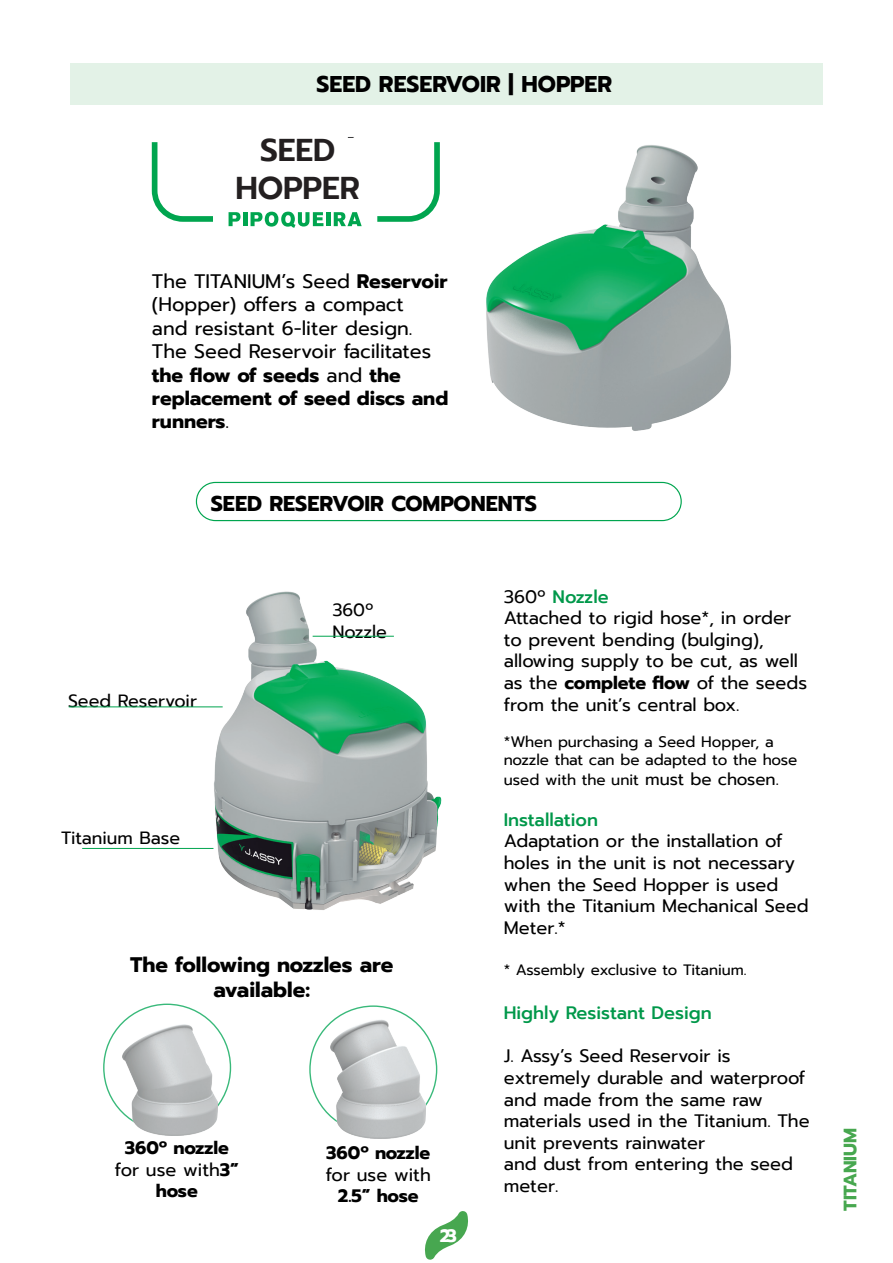
<style>
.page{position:relative;width:893px;height:1263px;background:#fff}
.page>*{position:absolute;margin:0;border:0;box-sizing:border-box;transform-origin:0 0}
.t1{font:600 31.5px "Prompt";color:#231f20}
.t2{font:700 22.8px "Prompt";color:#000}
.t3{font:700 21.45px "Prompt";color:#000}
.t4{font:700 21px/25.2px "Prompt";color:#000;text-align:center}
.t5{font:19.5px/23.4px "Prompt";color:#000}
.t6{font:18px/21.6px "Prompt";color:#000}
.t7{font:500 18px "Prompt";color:#00984a}
.t8{font:700 18px/21.6px "Prompt";color:#000;text-align:center}
.t9{font:700 18px "Prompt";color:#47a74f}
.t10{font:700 18px "Prompt";color:#fff}
.t11{font:17.7px/21.3px "Prompt";color:#000}
.t12{font:15.15px/18.1px "Prompt";color:#000}
.t13{font:15px "Prompt";color:#000}
.s1{font-weight:700}
.s2{font-weight:400}
.s3{font-weight:400;color:#000}
.s4{font-size:16.8px}
</style>
<div class="page">
<svg style="left:425px;top:1211px;width:43px;height:49px"></svg>
<div style="left:70px;top:63px;width:753px;height:42px;background:#e3f2e7"></div>
<svg style="left:152px;top:137px;width:288px;height:91px"></svg>
<img style="left:486px;top:145px;width:245px;height:286px">
<div style="left:196px;top:482px;width:486px;height:39px;border:1px solid #00a54f;border-radius:19px"></div>
<img style="left:201px;top:591px;width:241px;height:319px">
<hr style="left:313px;top:636px;width:81px;height:1px;background:#00a54f">
<hr style="left:69px;top:707px;width:154px;height:1px;background:#00a54f">
<hr style="left:82px;top:848px;width:131px;height:1px;background:#00a54f">
<img style="left:330px;top:1019px;width:95px;height:119px">
<img style="left:123px;top:1024px;width:95px;height:112px">
<div style="left:166px;top:138px;width:263px;height:64px;background:#fff"></div>
<p class="t2" style="left:317px;top:67px;width:297px">SEED RESERVOIR | HOPPER</p>
<p class="t1" style="left:260px;top:127px;width:77px">SEED</p>
<p class="t1" style="left:235px;top:165px;width:126px">HOPPER</p>
<p class="t5" style="left:152px;top:269px;width:298px">The TITANIUM’s Seed <span class="s1">Reservoir </span>(Hopper) offers a compact<br>and resistant 6-liter design.<br>The Seed Reservoir facilitates <span class="s1">the flow of seeds</span> and <span class="s1">the replacement of seed discs and runners</span>.</p>
<p class="t3" style="left:211px;top:487px;width:328px">SEED RESERVOIR COMPONENTS</p>
<p class="t11" style="left:68px;top:690px;width:131px">Seed Reservoir</p>
<p class="t11" style="left:61px;top:828px;width:121px">Titanium Base</p>
<p class="t11" style="left:332px;top:599px;width:56px">360º<br>Nozzle</p>
<p class="t4" style="left:130px;top:951px;width:265px">The following nozzles are available:</p>
<p class="t8" style="left:115px;top:1137px;width:125px">360º nozzle <span class="s2">for use with</span>3” hose</p>
<p class="t8" style="left:326px;top:1142px;width:106px">360º nozzle</p>
<p class="t6" style="left:326px;top:1163px;width:106px;text-align:center">for use with<br><span class="s1">2.5” hose</span></p>
<p class="t10" style="left:440px;top:1222px;width:19px">23</p>
<p class="t7" style="left:504px;top:583px;width:106px"><span class="s3">360º</span> Nozzle</p>
<p class="t6" style="left:504px;top:607px;width:305px">Attached to rigid hose*, in order to prevent bending (bulging), allowing supply to be cut, as well as the <span class="s1">complete flow</span> of the seeds from the unit’s central box.</p>
<p class="t12" style="left:504px;top:732px;width:295px">*When purchasing a Seed Hopper, a nozzle that can be adapted to the hose</p>
<p class="t12" style="left:504px;top:771px;width:277px">used with the unit <span class="s4">must be chosen.</span></p>
<p class="t7" style="left:504px;top:806px;width:96px">Installation</p>
<p class="t6" style="left:504px;top:830px;width:306px">Adaptation or the installation of holes in the unit is not necessary when the Seed Hopper is used with the Titanium Mechanical Seed<br>Meter.*</p>
<p class="t13" style="left:504px;top:959px;width:244px">* Assembly exclusive to Titanium.</p>
<p class="t7" style="left:504px;top:1000px;width:210px">Highly Resistant Design</p>
<p class="t6" style="left:504px;top:1045px;width:307px">J. Assy’s Seed Reservoir is extremely durable and waterproof and made from the same raw materials used in the Titanium. The unit prevents rainwater<br>and dust from entering the seed meter.</p>
<p class="t9" style="left:837px;top:1211px;width:85px;rotate:-90deg">TITANIUM</p>
</div>
